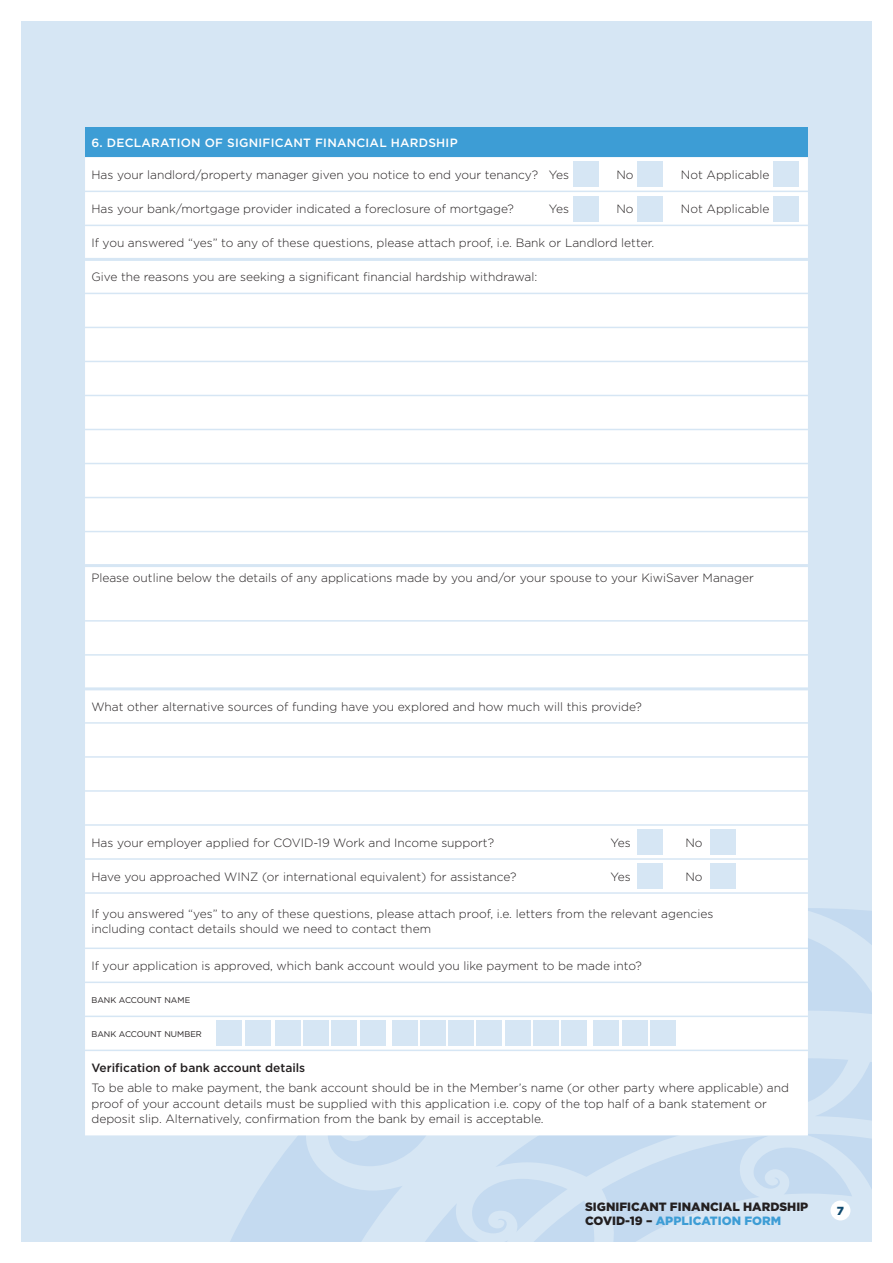
<style>
.page{position:relative;width:893px;height:1263px;background:#fff}
.page>*{position:absolute;margin:0;border:0;box-sizing:border-box;transform-origin:0 0}
.t1{font:300 12px/15.8px "Gotham";color:#231f20}
.t2{font:900 12px/14.4px "Gotham";color:#231f20}
.t3{font:500 12px "Gotham";letter-spacing:.02em;color:#fff}
.t4{font:500 12px "Gotham";color:#231f20}
.t5{font:900 11.7px "Gotham";color:#0e496e}
.t6{font:8.25px "Gotham";color:#231f20}
.s1{color:#3d9dd5}
</style>
<div class="page">
<div style="left:21px;top:21px;width:851px;height:1221px;background:#d6e6f4"></div>
<svg style="left:180px;top:908px;width:692px;height:334px"></svg>
<div style="left:85px;top:128px;width:723px;height:29px;background:#3d9dd5"></div>
<div style="left:85px;top:157px;width:723px;height:978px;background:#fff"></div>
<hr style="left:85px;top:564px;width:723px;height:3px;background:#d6e6f4">
<hr style="left:85px;top:824px;width:723px;height:2px;background:#d6e6f4">
<hr style="left:85px;top:858px;width:723px;height:2px;background:#d6e6f4">
<hr style="left:85px;top:892px;width:723px;height:2px;background:#d6e6f4">
<hr style="left:85px;top:947px;width:723px;height:2px;background:#d6e6f4">
<hr style="left:85px;top:981px;width:723px;height:2px;background:#d6e6f4">
<hr style="left:85px;top:1015px;width:723px;height:2px;background:#d6e6f4">
<hr style="left:85px;top:1049px;width:723px;height:2px;background:#d6e6f4">
<hr style="left:85px;top:191px;width:723px;height:1px;background:#d6e6f4">
<hr style="left:85px;top:225px;width:723px;height:1px;background:#d6e6f4">
<hr style="left:85px;top:361px;width:723px;height:1px;background:#d6e6f4">
<hr style="left:85px;top:395px;width:723px;height:1px;background:#d6e6f4">
<hr style="left:85px;top:429px;width:723px;height:1px;background:#d6e6f4">
<hr style="left:85px;top:463px;width:723px;height:1px;background:#d6e6f4">
<hr style="left:85px;top:497px;width:723px;height:1px;background:#d6e6f4">
<hr style="left:85px;top:531px;width:723px;height:1px;background:#d6e6f4">
<hr style="left:85px;top:293px;width:723px;height:1px;background:#d6e6f4">
<hr style="left:85px;top:327px;width:723px;height:1px;background:#d6e6f4">
<hr style="left:85px;top:620px;width:723px;height:2px;background:#d6e6f4">
<hr style="left:85px;top:654px;width:723px;height:2px;background:#d6e6f4">
<hr style="left:85px;top:722px;width:723px;height:2px;background:#d6e6f4">
<hr style="left:85px;top:756px;width:723px;height:2px;background:#d6e6f4">
<hr style="left:85px;top:790px;width:723px;height:2px;background:#d6e6f4">
<hr style="left:85px;top:687px;width:723px;height:3px;background:#d6e6f4">
<hr style="left:85px;top:258px;width:723px;height:3px;background:#d6e6f4">
<div style="left:573px;top:162px;width:25px;height:25px;background:#d6e6f4"></div>
<div style="left:638px;top:162px;width:25px;height:25px;background:#d6e6f4"></div>
<div style="left:774px;top:162px;width:25px;height:25px;background:#d6e6f4"></div>
<div style="left:573px;top:196px;width:25px;height:25px;background:#d6e6f4"></div>
<div style="left:638px;top:196px;width:25px;height:25px;background:#d6e6f4"></div>
<div style="left:774px;top:196px;width:25px;height:25px;background:#d6e6f4"></div>
<div style="left:638px;top:829px;width:25px;height:25px;background:#d6e6f4"></div>
<div style="left:710px;top:829px;width:25px;height:25px;background:#d6e6f4"></div>
<div style="left:638px;top:864px;width:25px;height:25px;background:#d6e6f4"></div>
<div style="left:710px;top:864px;width:25px;height:25px;background:#d6e6f4"></div>
<div style="left:217px;top:1020px;width:25px;height:26px;background:#d6e6f4"></div>
<div style="left:245px;top:1020px;width:25px;height:26px;background:#d6e6f4"></div>
<div style="left:276px;top:1020px;width:25px;height:26px;background:#d6e6f4"></div>
<div style="left:304px;top:1020px;width:25px;height:26px;background:#d6e6f4"></div>
<div style="left:332px;top:1020px;width:25px;height:26px;background:#d6e6f4"></div>
<div style="left:360px;top:1020px;width:25px;height:26px;background:#d6e6f4"></div>
<div style="left:392px;top:1020px;width:25px;height:26px;background:#d6e6f4"></div>
<div style="left:420px;top:1020px;width:25px;height:26px;background:#d6e6f4"></div>
<div style="left:448px;top:1020px;width:25px;height:26px;background:#d6e6f4"></div>
<div style="left:476px;top:1020px;width:25px;height:26px;background:#d6e6f4"></div>
<div style="left:505px;top:1020px;width:25px;height:26px;background:#d6e6f4"></div>
<div style="left:533px;top:1020px;width:25px;height:26px;background:#d6e6f4"></div>
<div style="left:561px;top:1020px;width:26px;height:26px;background:#d6e6f4"></div>
<div style="left:593px;top:1020px;width:25px;height:26px;background:#d6e6f4"></div>
<div style="left:622px;top:1020px;width:25px;height:26px;background:#d6e6f4"></div>
<div style="left:650px;top:1020px;width:25px;height:26px;background:#d6e6f4"></div>
<div style="left:830px;top:1200px;width:20px;height:20px;background:#fff;border-radius:50%"></div>
<p class="t3" style="left:91px;top:135px;width:368px">6. DECLARATION OF SIGNIFICANT FINANCIAL HARDSHIP</p>
<p class="t1" style="left:91px;top:167px;width:479px">Has your landlord/property manager given you notice to end your tenancy? Yes</p>
<p class="t1" style="left:616px;top:167px;width:19px">No</p>
<p class="t1" style="left:681px;top:167px;width:90px">Not Applicable</p>
<p class="t1" style="left:91px;top:201px;width:424px">Has your bank/mortgage provider indicated a foreclosure of mortgage?</p>
<p class="t1" style="left:549px;top:201px;width:22px">Yes</p>
<p class="t1" style="left:616px;top:201px;width:19px">No</p>
<p class="t1" style="left:681px;top:201px;width:90px">Not Applicable</p>
<p class="t1" style="left:91px;top:235px;width:564px">If you answered “yes” to any of these questions, please attach proof, i.e. Bank or Landlord letter.</p>
<p class="t1" style="left:91px;top:269px;width:447px">Give the reasons you are seeking a significant financial hardship withdrawal:</p>
<p class="t1" style="left:91px;top:569px;width:664px">Please outline below the details of any applications made by you and/or your spouse to your KiwiSaver Manager</p>
<p class="t1" style="left:91px;top:698px;width:552px">What other alternative sources of funding have you explored and how much will this provide?</p>
<p class="t1" style="left:91px;top:834px;width:404px">Has your employer applied for COVID-19 Work and Income support?</p>
<p class="t1" style="left:610px;top:834px;width:22px">Yes</p>
<p class="t1" style="left:685px;top:834px;width:19px">No</p>
<p class="t1" style="left:91px;top:868px;width:427px">Have you approached WINZ (or international equivalent) for assistance?</p>
<p class="t1" style="left:610px;top:868px;width:22px">Yes</p>
<p class="t1" style="left:685px;top:868px;width:19px">No</p>
<p class="t1" style="left:91px;top:905px;width:623px">If you answered “yes” to any of these questions, please attach proof, i.e. letters from the relevant agencies including contact details should we need to contact them</p>
<p class="t1" style="left:91px;top:958px;width:552px">If your application is approved, which bank account would you like payment to be made into?</p>
<p class="t6" style="left:91px;top:994px;width:100px">BANK ACCOUNT NAME</p>
<p class="t6" style="left:91px;top:1028px;width:112px">BANK ACCOUNT NUMBER</p>
<p class="t4" style="left:91px;top:1060px;width:215px">Verification of bank account details</p>
<p class="t1" style="left:91px;top:1079px;width:699px">To be able to make payment, the bank account should be in the Member’s name (or other party where applicable) and proof of your account details must be supplied with this application i.e. copy of the top half of a bank statement or deposit slip. Alternatively, confirmation from the bank by email is acceptable.</p>
<p class="t2" style="left:585px;top:1199px;width:225px">SIGNIFICANT FINANCIAL HARDSHIP<br>COVID-19 – <span class="s1">APPLICATION FORM</span></p>
<p class="t5" style="left:837px;top:1203px;width:9px">7</p>
</div>
